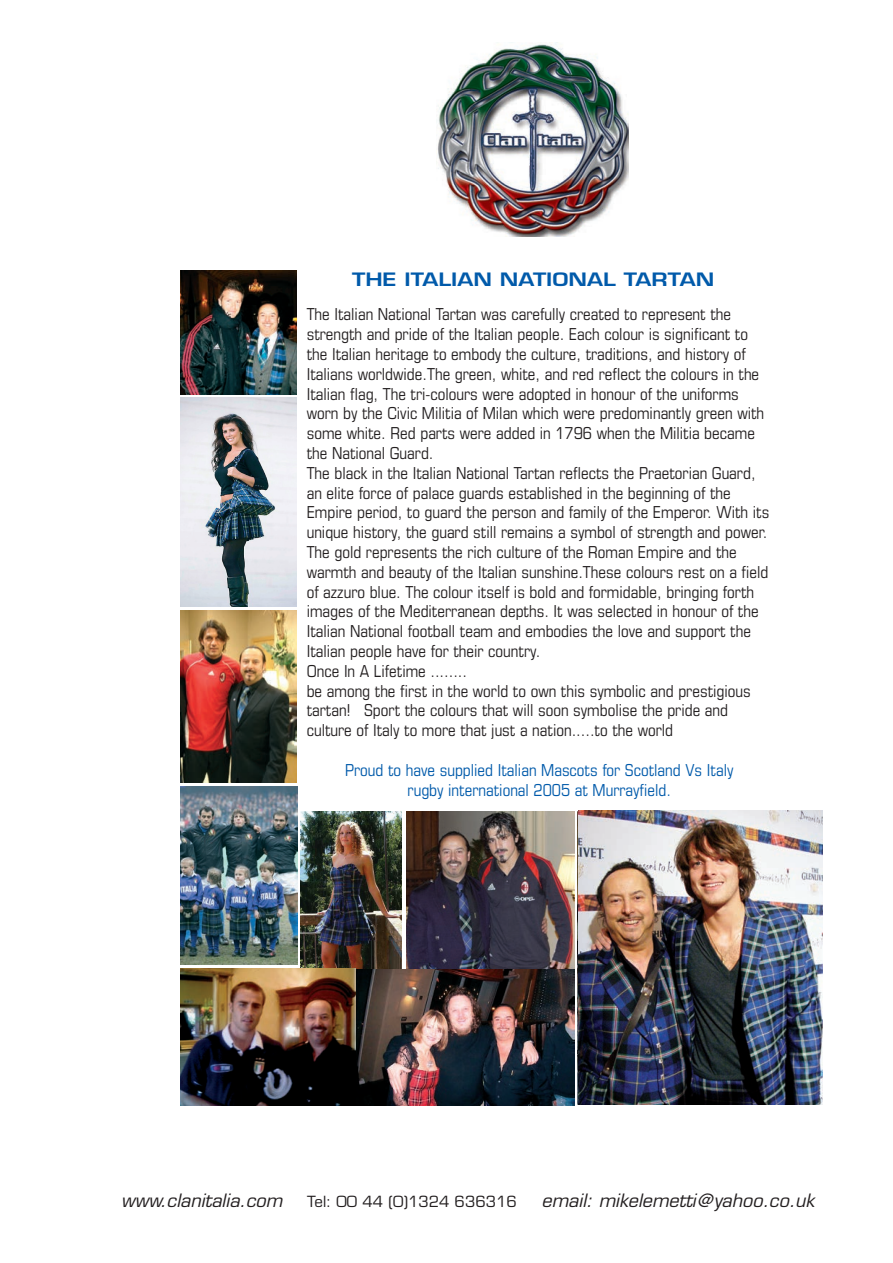
<style>
.page{position:relative;width:893px;height:1263px;background:#fff}
.page>*{position:absolute;margin:0;border:0;box-sizing:border-box;transform-origin:0 0}
.t1{font:italic 18px "Eurostile LT Std";color:#231f20}
.t2{font:600 18px "Eurostile LT Std";color:#015aaa;scale:1.25 1}
.t3{font:condensed 16.5px/19.8px "Eurostile LT Std";color:#231f20}
.t4{font:condensed 16.5px/19.8px "Eurostile LT Std";color:#015aaa;text-align:center}
.t5{font:15px "Eurostile LT Std";color:#231f20}
</style>
<div class="page">
<img style="left:437px;top:43px;width:191px;height:194px">
<img style="left:180px;top:271px;width:117px;height:123px">
<img style="left:180px;top:610px;width:117px;height:172px">
<img style="left:406px;top:812px;width:169px;height:156px">
<img style="left:180px;top:786px;width:117px;height:179px">
<img style="left:301px;top:812px;width:101px;height:156px">
<img style="left:180px;top:968px;width:395px;height:137px">
<img style="left:180px;top:397px;width:117px;height:210px">
<img style="left:578px;top:811px;width:244px;height:293px">
<p class="t2" style="left:352px;top:268px;width:291px">THE ITALIAN NATIONAL TARTAN</p>
<p class="t3" style="left:307px;top:304px;width:464px">The Italian National Tartan was carefully created to represent the strength and pride of the Italian people. Each colour is significant to the Italian heritage to embody the culture, traditions, and history of Italians worldwide.The green, white, and red reflect the colours in the Italian flag, The tri-colours were adopted in honour of the uniforms worn by the Civic Militia of Milan which were predominantly green with some white. Red parts were added in 1796 when the Militia became the National Guard.<br>The black in the Italian National Tartan reflects the Praetorian Guard, an elite force of palace guards established in the beginning of the Empire period, to guard the person and family of the Emperor. With its unique history, the guard still remains a symbol of strength and power.<br>The gold represents the rich culture of the Roman Empire and the warmth and beauty of the Italian sunshine.These colours rest on a field of azzuro blue. The colour itself is bold and formidable, bringing forth images of the Mediterranean depths. It was selected in honour of the Italian National football team and embodies the love and support the Italian people have for their country.<br>Once In A Lifetime ........<br>be among the first in the world to own this symbolic and prestigious tartan! Sport the colours that will soon symbolise the pride and culture of Italy to more that just a nation.....to the world</p>
<p class="t4" style="left:345px;top:760px;width:390px">Proud to have supplied Italian Mascots for Scotland Vs Italy rugby international 2005 at Murrayfield.</p>
<p class="t1" style="left:121px;top:1189px;width:163px">www.clanitalia.com</p>
<p class="t5" style="left:307px;top:1192px;width:211px">Tel: 00 44 (0)1324 636316</p>
<p class="t1" style="left:542px;top:1189px;width:274px">email: mikelemetti@yahoo.co.uk</p>
</div>
